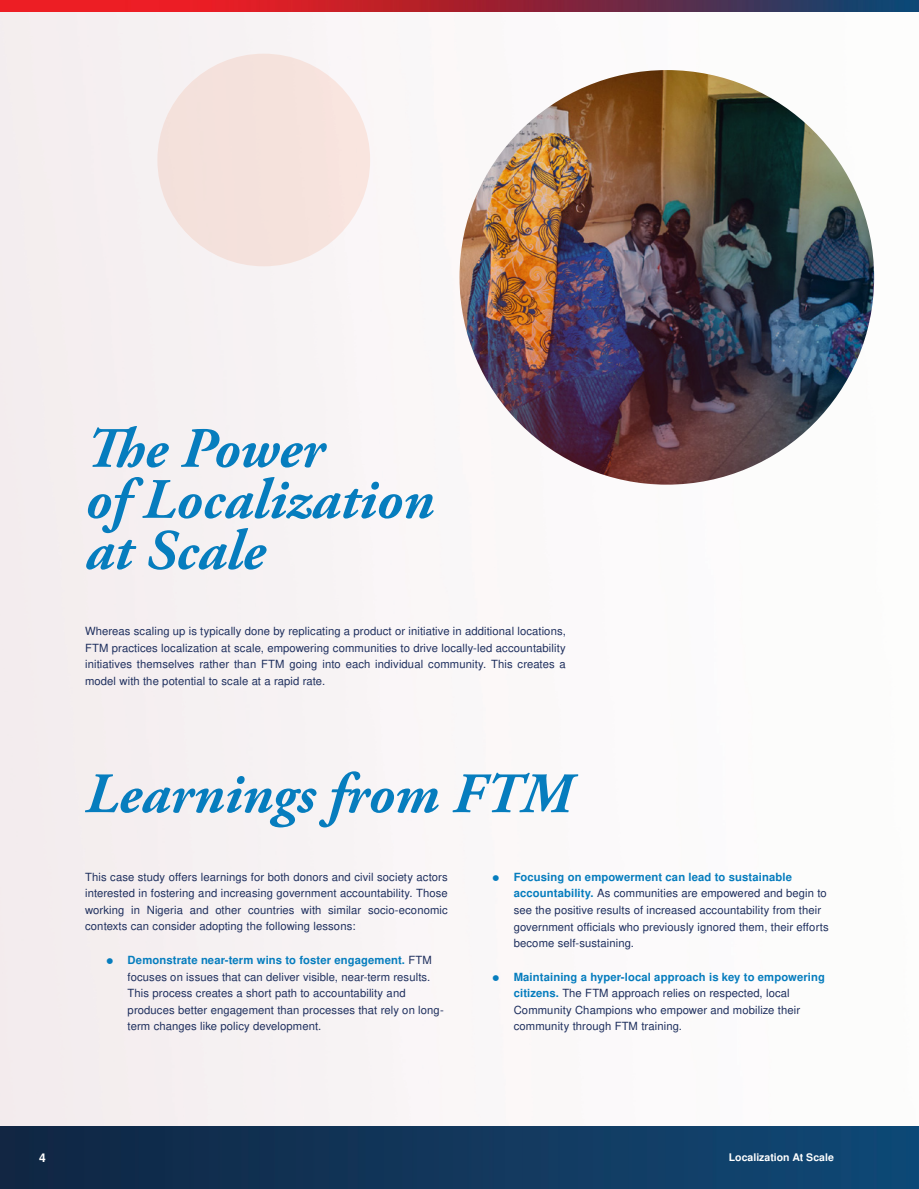
<style>
.page{position:relative;width:919px;height:1189px;background:#fff}
.page>*{position:absolute;margin:0;border:0;box-sizing:border-box;transform-origin:0 0}
.t1{font:italic 700 57px/51px "Adobe Garamond Pro";color:#067dbe}
.t2{font:700 12px "Nimbus San L";color:#fff}
.t3{font:11.25px/16.5px "Nimbus San L";letter-spacing:.01em;color:#1d2e5d}
.t4{font:700 10.5px "Nimbus San L";color:#fff}
.s1{font-weight:700;color:#067dbe}
</style>
<div class="page">
<img style="left:0;top:12px;width:875px;height:1114px">
<img style="left:0;top:1126px;width:918px;height:62px">
<img style="left:459px;top:70px;width:415px;height:414px;border-radius:207px">
<img style="left:0;top:0;width:918px;height:12px">
<svg style="left:918px;top:0;width:1px;height:12px"></svg>
<div style="left:157px;top:54px;width:213px;height:212px;background:#f5e2dc;border-radius:50%"></div>
<h1 class="t1" style="left:85px;top:424px;width:350px">The Power<br>of Localization at Scale</h1>
<p class="t3" style="left:85px;top:622px;width:482px;text-align:justify">Whereas scaling up is typically done by replicating a product or initiative in additional locations, FTM practices localization at scale, empowering communities to drive locally-led accountability initiatives themselves rather than FTM going into each individual community. This creates a model with the potential to scale at a rapid rate.</p>
<h1 class="t1" style="left:85px;top:769px;width:488px">Learnings from FTM</h1>
<p class="t3" style="left:85px;top:868px;width:364px;text-align:justify">This case study offers learnings for both donors and civil society actors interested in fostering and increasing government accountability. Those working in Nigeria and other countries with similar socio-economic contexts can consider adopting the following lessons:</p>
<p class="t3" style="left:128px;top:951px;width:317px;text-indent:-21px"><span class="s1">● Demonstrate near-term wins to foster engagement.</span> FTM focuses on issues that can deliver visible, near-term results.<br>This process creates a short path to accountability and produces better engagement than processes that rely on long&shy;term changes like policy development.</p>
<p class="t3" style="left:513px;top:868px;width:316px;text-indent:-21px"><span class="s1">● Focusing on empowerment can lead to sustainable accountability.</span> As communities are empowered and begin to see the positive results of increased accountability from their government officials who previously ignored them, their efforts become self-sustaining.</p>
<p class="t3" style="left:513px;top:967px;width:312px;text-indent:-21px"><span class="s1">● Maintaining a hyper-local approach is key to empowering citizens.</span> The FTM approach relies on respected, local Community Champions who empower and mobilize their community through FTM training.</p>
<p class="t2" style="left:39px;top:1149px;width:8px">4</p>
<p class="t4" style="left:728px;top:1150px;width:106px">Localization At Scale</p>
</div>
